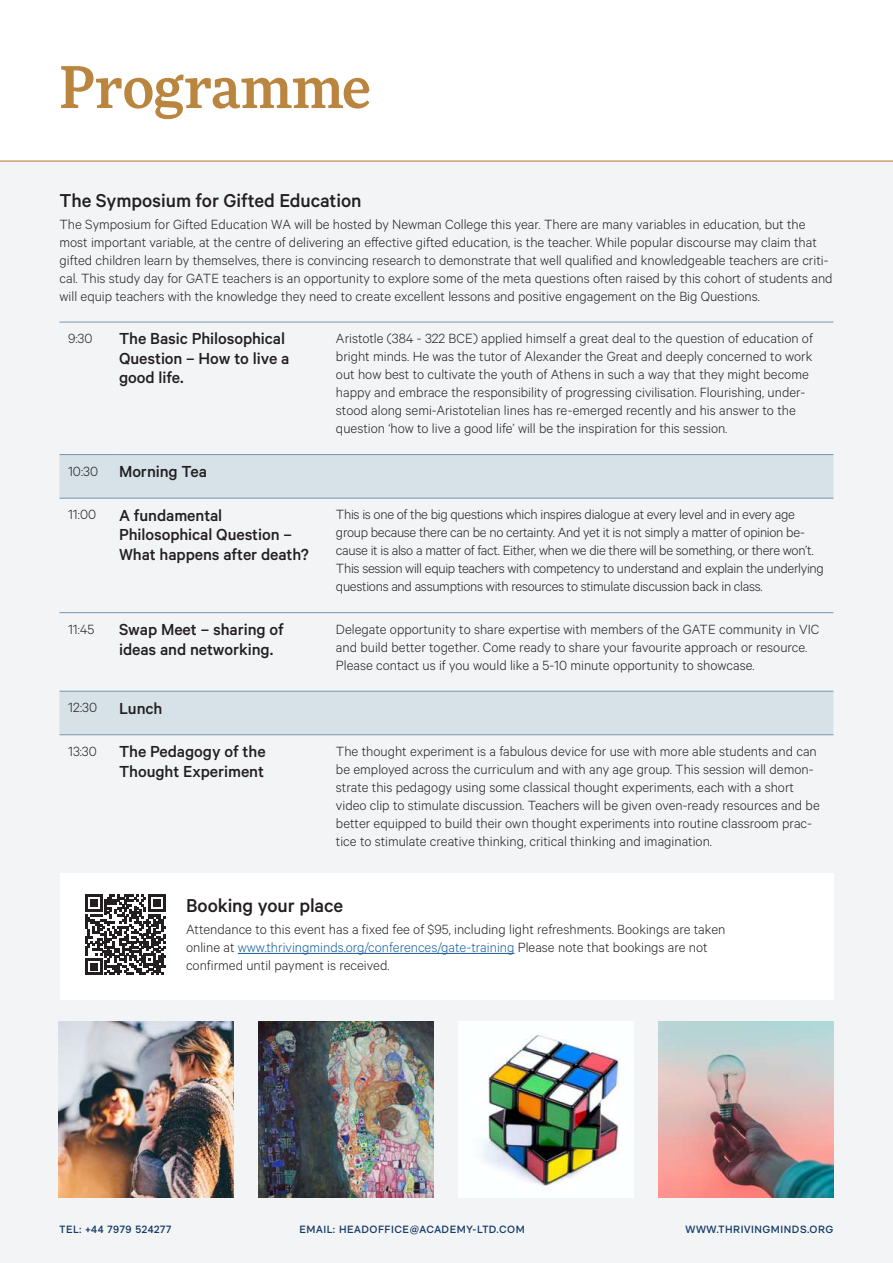
<style>
.page{position:relative;width:893px;height:1263px;background:#fff}
.page>*{position:absolute;margin:0;border:0;box-sizing:border-box;transform-origin:0 0}
.t1{font:500 57px "More Pro";letter-spacing:-.015em;color:#b9853f}
.t2{font:500 21px "Calibre";letter-spacing:-.005em;color:#231f20}
.t3{font:500 18px/19.5px "Calibre";letter-spacing:-.005em;color:#231f20}
.t4{font:300 15px/18px "Calibre";color:#231f20}
.t5{font:300 15px/18px "Calibre";letter-spacing:-.02em;color:#231f20}
.t6{font:600 10.5px "RM Neue";letter-spacing:.05em;color:#143a65}
.s1{font-weight:300;font-size:15px}
.s2{font-weight:500;font-size:18px}
.s3{color:#175d9e}
</style>
<div class="page">
<div style="left:0;top:161px;width:893px;height:1102px;background:#f3f4f6"></div>
<hr style="left:0;top:160px;width:893px;height:2px;background:#cca370">
<div style="left:60px;top:873px;width:773px;height:126px;background:#fff"></div>
<svg style="left:85px;top:895px;width:81px;height:80px"></svg>
<svg style="left:60px;top:455px;width:59px;height:279px"></svg>
<svg style="left:119px;top:455px;width:714px;height:279px"></svg>
<hr style="left:60px;top:322px;width:59px;height:1px;background:#7794ae">
<hr style="left:119px;top:322px;width:211px;height:1px;background:#7794ae">
<hr style="left:330px;top:322px;width:503px;height:1px;background:#7794ae">
<hr style="left:60px;top:454px;width:59px;height:1px;background:#7794ae">
<hr style="left:119px;top:454px;width:211px;height:1px;background:#7794ae">
<hr style="left:330px;top:454px;width:503px;height:1px;background:#7794ae">
<hr style="left:60px;top:498px;width:59px;height:1px;background:#7794ae">
<hr style="left:119px;top:498px;width:211px;height:1px;background:#7794ae">
<hr style="left:330px;top:498px;width:503px;height:1px;background:#7794ae">
<hr style="left:60px;top:612px;width:59px;height:1px;background:#7794ae">
<hr style="left:119px;top:612px;width:211px;height:1px;background:#7794ae">
<hr style="left:330px;top:612px;width:503px;height:1px;background:#7794ae">
<hr style="left:60px;top:691px;width:59px;height:1px;background:#7794ae">
<hr style="left:119px;top:691px;width:211px;height:1px;background:#7794ae">
<hr style="left:330px;top:691px;width:503px;height:1px;background:#7794ae">
<hr style="left:60px;top:734px;width:59px;height:1px;background:#7794ae">
<hr style="left:119px;top:734px;width:211px;height:1px;background:#7794ae">
<hr style="left:330px;top:734px;width:503px;height:1px;background:#7794ae">
<hr style="left:238px;top:953px;width:276px;height:1px;background:#175d9e">
<img style="left:58px;top:1022px;width:176px;height:175px">
<img style="left:258px;top:1022px;width:176px;height:175px">
<img style="left:458px;top:1022px;width:175px;height:175px">
<img style="left:658px;top:1022px;width:175px;height:175px">
<h1 class="t1" style="left:60px;top:46px;width:313px">Programme</h1>
<h2 class="t2" style="left:60px;top:188px;width:304px">The Symposium for Gifted Education</h2>
<p class="t4" style="left:60px;top:215px;width:775px">The Symposium for Gifted Education WA will be hosted by Newman College this year. There are many variables in education, but the most important variable, at the centre of delivering an effective gifted education, is the teacher. While popular discourse may claim that gifted children learn by themselves, there is convincing research to demonstrate that well qualified and knowledgeable teachers are criti&shy;cal. This study day for GATE teachers is an opportunity to explore some of the meta questions often raised by this cohort of students and will equip teachers with the knowledge they need to create excellent lessons and positive engagement on the Big Questions.</p>
<p class="t4" style="left:68px;top:329px;width:26px">9:30</p>
<p class="t3" style="left:119px;top:329px;width:172px">The Basic Philosophical<br>Question – How to live a good life.</p>
<p class="t4" style="left:336px;top:329px;width:478px">Aristotle (384 - 322 BCE) applied himself a great deal to the question of education of bright minds. He was the tutor of Alexander the Great and deeply concerned to work out how best to cultivate the youth of Athens in such a way that they might become happy and embrace the responsibility of progressing civilisation. Flourishing, under&shy;stood along semi-Aristotelian lines has re-emerged recently and his answer to the question ‘how to live a good life’ will be the inspiration for this session.</p>
<p class="t3" style="left:68px;top:461px;width:141px"><span class="s1">10:30</span> Morning Tea</p>
<p class="t4" style="left:68px;top:505px;width:30px">11:00</p>
<p class="t3" style="left:119px;top:505px;width:191px">A fundamental<br>Philosophical Question –<br>What happens after death?</p>
<p class="t5" style="left:336px;top:505px;width:489px">This is one of the big questions which inspires dialogue at every level and in every age group because there can be no certainty. And yet it is not simply a matter of opinion be&shy;cause it is also a matter of fact. Either, when we die there will be something, or there won’t.<br>This session will equip teachers with competency to understand and explain the underlying questions and assumptions with resources to stimulate discussion back in class.</p>
<p class="t4" style="left:68px;top:620px;width:28px">11:45</p>
<p class="t3" style="left:119px;top:619px;width:166px">Swap Meet – sharing of ideas and networking.</p>
<p class="t4" style="left:336px;top:620px;width:485px">Delegate opportunity to share expertise with members of the GATE community in VIC and build better together. Come ready to share your favourite approach or resource.<br>Please contact us if you would like a 5-10 minute opportunity to showcase.</p>
<p class="t4" style="left:68px;top:698px;width:96px">12:30 <span class="s2">Lunch</span></p>
<p class="t3" style="left:68px;top:741px;width:199px;text-align:right"><span class="s1">13:30</span> The Pedagogy of the<br>Thought Experiment</p>
<p class="t4" style="left:336px;top:742px;width:485px">The thought experiment is a fabulous device for use with more able students and can be employed across the curriculum and with any age group. This session will demon&shy;strate this pedagogy using some classical thought experiments, each with a short video clip to stimulate discussion. Teachers will be given oven-ready resources and be better equipped to build their own thought experiments into routine classroom prac&shy;tice to stimulate creative thinking, critical thinking and imagination.</p>
<h2 class="t2" style="left:186px;top:893px;width:159px">Booking your place</h2>
<p class="t4" style="left:186px;top:920px;width:541px">Attendance to this event has a fixed fee of $95, including light refreshments. Bookings are taken online at <span class="s3">www.thrivingminds.org/conferences/gate-training</span> Please note that bookings are not confirmed until payment is received.</p>
<p class="t6" style="left:60px;top:1223px;width:113px">TEL: +44 7979 524277</p>
<p class="t6" style="left:300px;top:1223px;width:227px">EMAIL: HEADOFFICE@ACADEMY-LTD.COM</p>
<p class="t6" style="left:685px;top:1223px;width:149px">WWW.THRIVINGMINDS.ORG</p>
</div>
